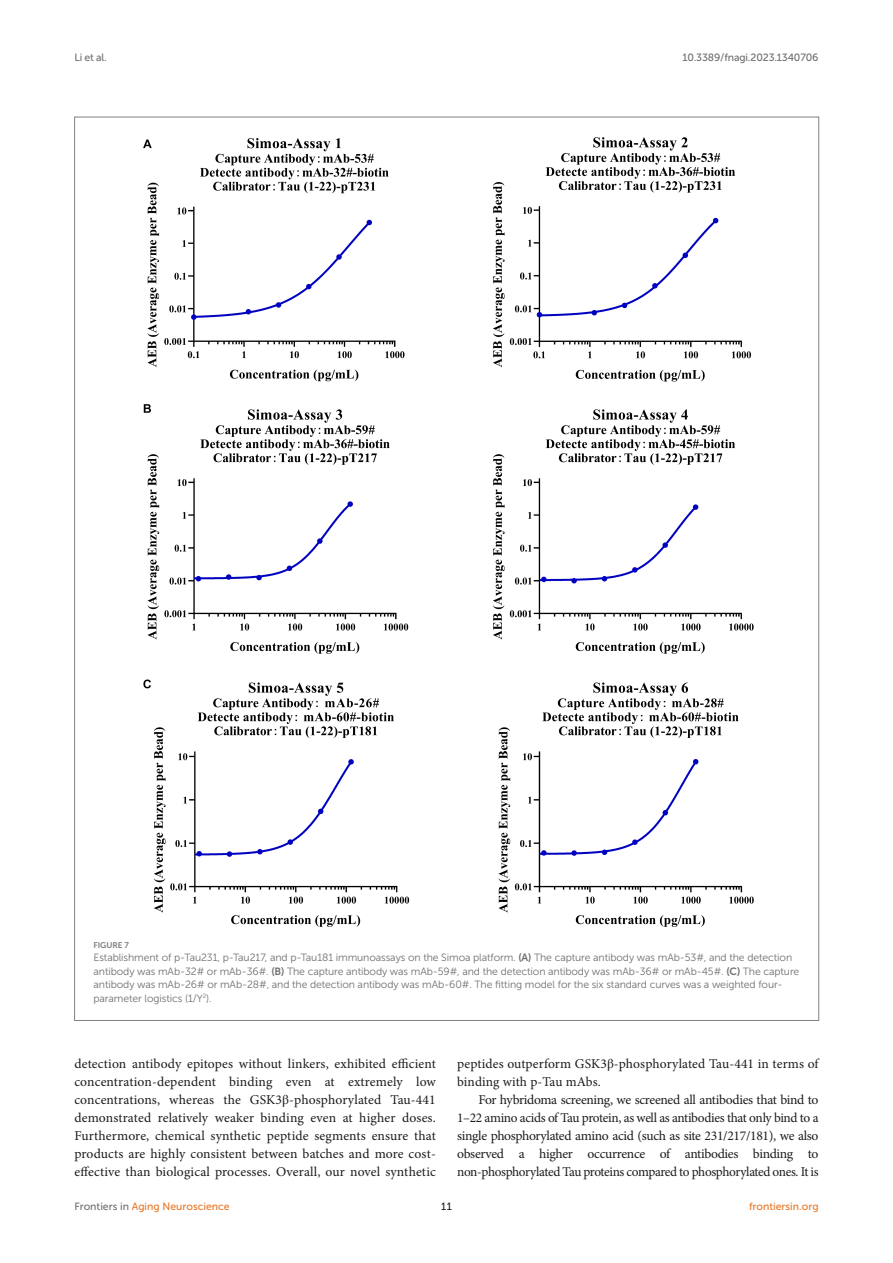
<style>
.page{position:relative;width:893px;height:1263px;background:#fff}
.page>*{position:absolute;margin:0;border:0;box-sizing:border-box;transform-origin:0 0}
.TEXT{font:13.5px/18px "Minion Pro";letter-spacing:.005em;color:#1b1c1b;text-align:justify}
.FIG_LEG{font:10.5px/13.5px "Museo Sans 300";letter-spacing:-.01em;color:#706f70}
.t1{font:10.5px "Museo Sans 500";color:#e87626}
.t2{font:10.5px "Museo Sans 500";letter-spacing:-.015em;color:#706f70}
.t3{font:10.5px "Museo Sans 500";color:#1b1c1b}
.FIG_HD{font:8.25px "Museo Sans 700";letter-spacing:-.01em;color:#7e7f7f}
.s1{font-family:"Museo Sans 700"}
.s2{font-family:"STIX General"}
.s3{color:#706f70}
</style>
<div class="page">
<img style="left:143px;top:137px;width:611px;height:790px">
<p class="t2" style="left:74px;top:51px;width:34px">Li et al.</p>
<p class="t2" style="left:682px;top:51px;width:138px">10.3389/fnagi.2023.1340706</p>
<p class="FIG_HD" style="left:94px;top:940px;width:37px">FIGURE 7</p>
<p class="FIG_LEG" style="left:94px;top:951px;width:707px">Establishment of p-Tau231, p-Tau217, and p-Tau181 immunoassays on the Simoa platform. <span class="s1">(A)</span> The capture antibody was mAb-53#, and the detection antibody was mAb-32# or mAb-36#. <span class="s1">(B)</span> The capture antibody was mAb-59#, and the detection antibody was mAb-36# or mAb-45#. <span class="s1">(C)</span> The capture antibody was mAb-26# or mAb-28#, and the detection antibody was mAb-60#. The fitting model for the six standard curves was a weighted four&shy;parameter logistics (1/Y<sup>2</sup>).</p>
<p class="TEXT" style="left:74px;top:1055px;width:363px">detection antibody epitopes without linkers, exhibited efficient concentration-dependent binding even at extremely low concentrations, whereas the GSK3<span class="s2">β</span>-phosphorylated Tau-441 demonstrated relatively weaker binding even at higher doses.<br>Furthermore, chemical synthetic peptide segments ensure that products are highly consistent between batches and more cost&shy;effective than biological processes. Overall, our novel synthetic</p>
<p class="TEXT" style="left:457px;top:1055px;width:363px">peptides outperform GSK3<span class="s2">β</span>-phosphorylated Tau-441 in terms of binding with p-Tau mAbs.</p>
<p class="TEXT" style="left:457px;top:1091px;width:363px;text-indent:21px">For hybridoma screening, we screened all antibodies that bind to 1–22 amino acids of Tau protein, as well as antibodies that only bind to a single phosphorylated amino acid (such as site 231/217/181), we also observed a higher occurrence of antibodies binding to non-phosphorylated Tau proteins compared to phosphorylated ones. It is</p>
<p class="t1" style="left:74px;top:1200px;width:157px"><span class="s3">Frontiers in</span> Aging Neuroscience</p>
<p class="t3" style="left:441px;top:1200px;width:12px">11</p>
<p class="t1" style="left:749px;top:1200px;width:71px">frontiersin.org</p>
</div>
